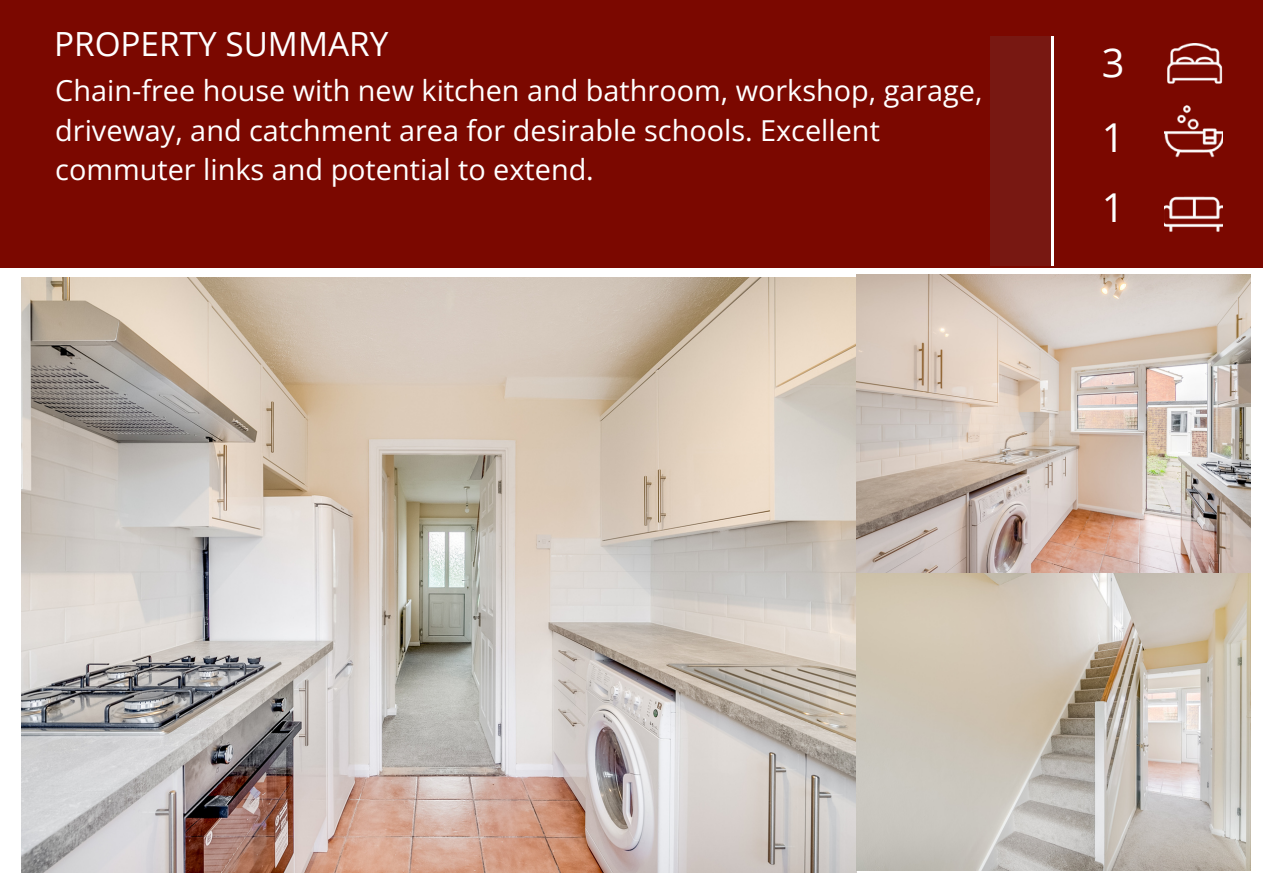
<style>
.page{position:relative;width:1263px;height:894px;background:#fff}
.page>*{position:absolute;margin:0;border:0;box-sizing:border-box;transform-origin:0 0}
.t1{font:39.75px "Open Sans";color:#fff}
.t2{font:33.3px "Open Sans";color:#fff}
.t3{font:28.8px/39.3px "Open Sans";color:#fff}
</style>
<div class="page">
<div style="left:0;top:0;width:1263px;height:267px;background:#7b0800"></div>
<div style="left:1026px;top:37px;width:28px;height:229px;background:#fff"></div>
<div style="left:990px;top:37px;width:61px;height:229px;background:#781812"></div>
<img style="left:1164px;top:43px;width:59px;height:188px">
<img style="left:21px;top:277px;width:835px;height:595px">
<img style="left:856px;top:274px;width:395px;height:595px">
<p class="t2" style="left:54px;top:21px;width:336px">PROPERTY SUMMARY</p>
<p class="t3" style="left:55px;top:71px;width:929px">Chain-free house with new kitchen and bathroom, workshop, garage, driveway, and catchment area for desirable schools. Excellent commuter links and potential to extend.</p>
<p class="t1" style="left:1102px;top:35px;width:24px">3</p>
<p class="t1" style="left:1102px;top:109px;width:24px">1</p>
<p class="t1" style="left:1102px;top:180px;width:24px">1</p>
</div>
